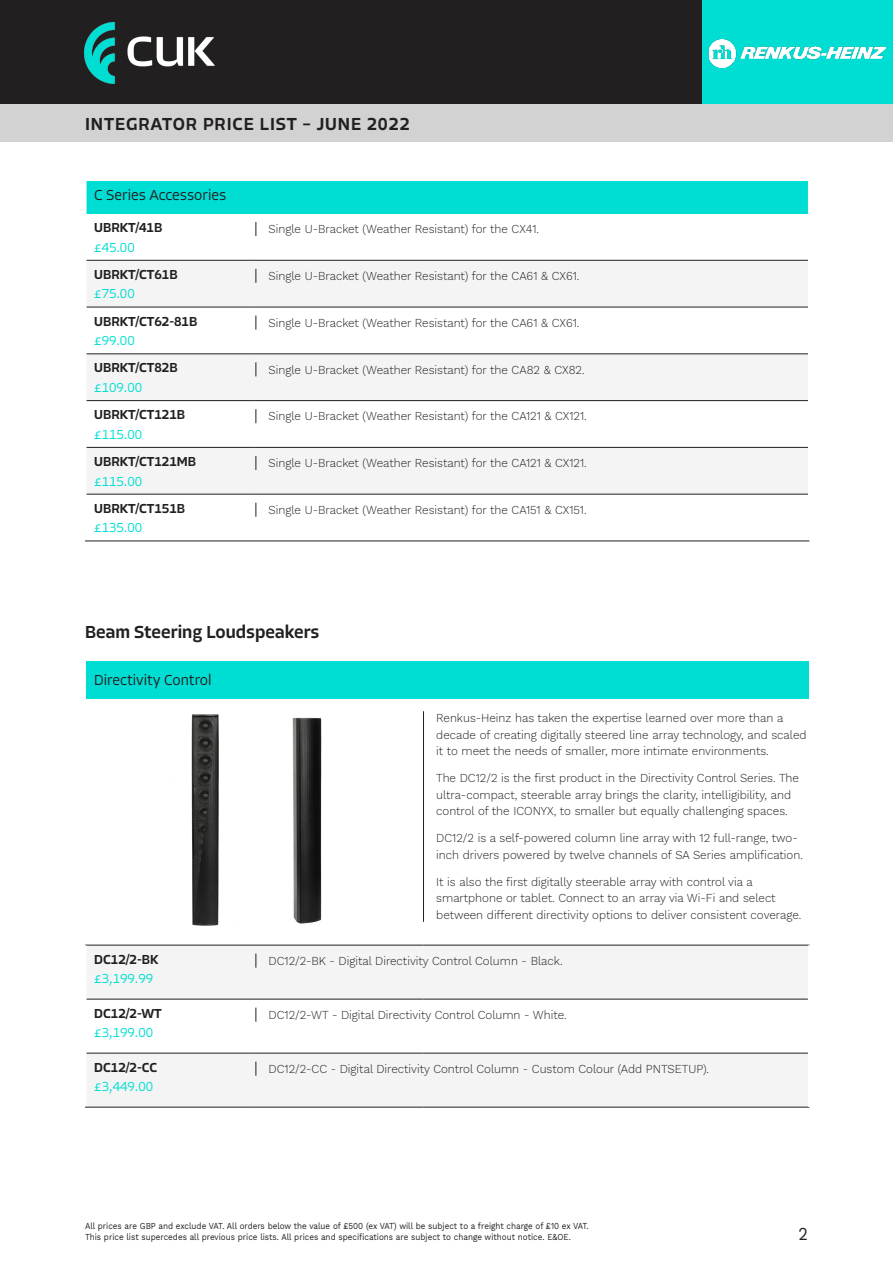
<style>
.page{position:relative;width:893px;height:1263px;background:#fff}
.page>*{position:absolute;margin:0;border:0;box-sizing:border-box;transform-origin:0 0}
.t1{font:500 18px "Allotrope";letter-spacing:.05em;color:#221f20}
.t2{font:500 18px "Allotrope";color:#221f20}
.t3{font:18px "Work Sans";color:#221f20;scale:.9 1}
.t4{font:300 15px "Allotrope";color:#221f20}
.t5{font:500 13.5px/19.5px "Allotrope";color:#221f20}
.t6{font:300 13.5px "Allotrope";color:#00ded4}
.Description{font:300 12px/16.5px "Work Sans";color:#221f20}
.t7{font:9px/10.8px "Work Sans";color:#221f20;scale:.9 1}
.s1{font-weight:300;color:#00ded4}
</style>
<div class="page">
<div style="left:702px;top:0;width:191px;height:104px;background:#00ded4"></div>
<div style="left:0;top:0;width:702px;height:104px;background:#221f20"></div>
<div style="left:0;top:104px;width:893px;height:37px;background:#d3d2d2"></div>
<img style="left:84px;top:23px;width:131px;height:61px">
<img style="left:709px;top:39px;width:176px;height:28px">
<div style="left:86px;top:181px;width:723px;height:32px;background:#00ded4"></div>
<svg style="left:87px;top:261px;width:721px;height:233px;fill:#f4f4f4"></svg>
<hr style="left:85px;top:181px;width:2px;height:32px;background:#fff">
<hr style="left:87px;top:260px;width:169px;height:1px;background:#221f20">
<hr style="left:87px;top:307px;width:169px;height:1px;background:#221f20">
<hr style="left:87px;top:354px;width:169px;height:1px;background:#221f20">
<hr style="left:87px;top:400px;width:169px;height:1px;background:#221f20">
<hr style="left:87px;top:447px;width:169px;height:1px;background:#221f20">
<hr style="left:87px;top:494px;width:169px;height:1px;background:#221f20">
<hr style="left:85px;top:541px;width:171px;height:1px;background:#221f20">
<hr style="left:808px;top:181px;width:1px;height:32px;background:#fff">
<hr style="left:256px;top:260px;width:552px;height:1px;background:#221f20">
<hr style="left:256px;top:307px;width:552px;height:1px;background:#221f20">
<hr style="left:256px;top:354px;width:552px;height:1px;background:#221f20">
<hr style="left:256px;top:400px;width:552px;height:1px;background:#221f20">
<hr style="left:256px;top:447px;width:552px;height:1px;background:#221f20">
<hr style="left:256px;top:494px;width:552px;height:1px;background:#221f20">
<hr style="left:256px;top:541px;width:553px;height:1px;background:#221f20">
<svg style="left:256px;top:222px;width:1px;height:14px"></svg>
<svg style="left:256px;top:269px;width:1px;height:14px"></svg>
<svg style="left:256px;top:316px;width:1px;height:14px"></svg>
<svg style="left:256px;top:362px;width:1px;height:14px"></svg>
<svg style="left:256px;top:409px;width:1px;height:14px"></svg>
<svg style="left:256px;top:456px;width:1px;height:14px"></svg>
<svg style="left:256px;top:503px;width:1px;height:14px"></svg>
<div style="left:86px;top:661px;width:723px;height:37px;background:#00ded4"></div>
<svg style="left:87px;top:946px;width:721px;height:161px;fill:#f4f4f4"></svg>
<hr style="left:85px;top:945px;width:171px;height:1px;background:#221f20">
<hr style="left:256px;top:945px;width:167px;height:1px;background:#221f20">
<hr style="left:423px;top:945px;width:386px;height:1px;background:#221f20">
<hr style="left:85px;top:945px;width:2px;height:54px;background:#fff">
<hr style="left:87px;top:999px;width:169px;height:1px;background:#221f20">
<hr style="left:256px;top:999px;width:167px;height:1px;background:#221f20">
<hr style="left:423px;top:999px;width:385px;height:1px;background:#221f20">
<hr style="left:87px;top:1053px;width:169px;height:1px;background:#221f20">
<hr style="left:256px;top:1053px;width:167px;height:1px;background:#221f20">
<hr style="left:423px;top:1053px;width:385px;height:1px;background:#221f20">
<hr style="left:85px;top:1107px;width:171px;height:1px;background:#221f20">
<hr style="left:256px;top:1107px;width:167px;height:1px;background:#221f20">
<hr style="left:423px;top:1107px;width:386px;height:1px;background:#221f20">
<hr style="left:808px;top:945px;width:1px;height:54px;background:#fff">
<hr style="left:423px;top:711px;width:1px;height:211px;background:#221f20">
<svg style="left:256px;top:954px;width:1px;height:14px"></svg>
<svg style="left:256px;top:1008px;width:1px;height:14px"></svg>
<svg style="left:256px;top:1062px;width:1px;height:14px"></svg>
<img style="left:191px;top:714px;width:28px;height:212px">
<img style="left:292px;top:717px;width:30px;height:207px">
<h1 class="t1" style="left:85px;top:111px;width:326px">INTEGRATOR PRICE LIST – JUNE 2022</h1>
<p class="t4" style="left:94px;top:186px;width:134px">C Series Accessories</p>
<p class="t5" style="left:94px;top:218px;width:70px">UBRKT/41B</p>
<p class="t6" style="left:94px;top:238px;width:42px">£45.00</p>
<p class="Description" style="left:269px;top:220px;width:272px">Single U-Bracket (Weather Resistant) for the CX41.</p>
<p class="t5" style="left:94px;top:265px;width:85px">UBRKT/CT61B <span class="s1">£75.00</span></p>
<p class="Description" style="left:269px;top:267px;width:312px">Single U-Bracket (Weather Resistant) for the CA61 &amp; CX61.</p>
<p class="t5" style="left:94px;top:312px;width:105px">UBRKT/CT62-81B</p>
<p class="t6" style="left:94px;top:332px;width:42px">£99.00</p>
<p class="Description" style="left:269px;top:314px;width:312px">Single U-Bracket (Weather Resistant) for the CA61 &amp; CX61.</p>
<p class="t5" style="left:94px;top:358px;width:85px">UBRKT/CT82B</p>
<p class="t6" style="left:94px;top:378px;width:49px">£109.00</p>
<p class="t5" style="left:94px;top:405px;width:92px">UBRKT/CT121B</p>
<p class="t6" style="left:94px;top:425px;width:49px">£115.00</p>
<p class="Description" style="left:269px;top:361px;width:317px">Single U-Bracket (Weather Resistant) for the CA82 &amp; CX82.</p>
<p class="Description" style="left:269px;top:407px;width:320px">Single U-Bracket (Weather Resistant) for the CA121 &amp; CX121.</p>
<p class="t5" style="left:94px;top:452px;width:103px">UBRKT/CT121MB <span class="s1">£115.00</span></p>
<p class="Description" style="left:269px;top:454px;width:320px">Single U-Bracket (Weather Resistant) for the CA121 &amp; CX121.</p>
<p class="t5" style="left:94px;top:499px;width:92px">UBRKT/CT151B <span class="s1">£135.00</span></p>
<p class="Description" style="left:269px;top:501px;width:319px">Single U-Bracket (Weather Resistant) for the CA151 &amp; CX151.</p>
<p class="t2" style="left:85px;top:620px;width:236px">Beam Steering Loudspeakers</p>
<p class="t4" style="left:94px;top:670px;width:119px">Directivity Control</p>
<p class="Description" style="left:436px;top:709px;width:372px">Renkus-Heinz has taken the expertise learned over more than a decade of creating digitally steered line array technology, and scaled it to meet the needs of smaller, more intimate environments.</p>
<p class="Description" style="left:436px;top:769px;width:364px">The DC12/2 is the first product in the Directivity Control Series. The ultra-compact, steerable array brings the clarity, intelligibility, and control of the ICONYX, to smaller but equally challenging spaces.</p>
<p class="Description" style="left:436px;top:829px;width:368px">DC12/2 is a self-powered column line array with 12 full-range, two&shy;inch drivers powered by twelve channels of SA Series amplification.</p>
<p class="Description" style="left:436px;top:873px;width:367px">It is also the first digitally steerable array with control via a smartphone or tablet. Connect to an array via Wi-Fi and select between different directivity options to deliver consistent coverage.</p>
<p class="t5" style="left:94px;top:950px;width:66px">DC12/2-BK</p>
<p class="t6" style="left:94px;top:970px;width:60px">£3,199.99</p>
<p class="Description" style="left:269px;top:952px;width:295px">DC12/2-BK - Digital Directivity Control Column - Black.</p>
<p class="t5" style="left:94px;top:1004px;width:69px">DC12/2-WT <span class="s1">£3,199.00</span></p>
<p class="Description" style="left:269px;top:1006px;width:300px">DC12/2-WT - Digital Directivity Control Column - White.</p>
<p class="t5" style="left:94px;top:1058px;width:64px">DC12/2-CC</p>
<p class="t6" style="left:94px;top:1078px;width:60px">£3,449.00</p>
<p class="Description" style="left:269px;top:1060px;width:442px">DC12/2-CC - Digital Directivity Control Column - Custom Colour (Add PNTSETUP).</p>
<p class="t7" style="left:85px;top:1220px;width:561px">All prices are GBP and exclude VAT. All orders below the value of £500 (ex VAT) will be subject to a freight charge of £10 ex VAT.<br>This price list supercedes all previous price lists. All prices and specifications are subject to change without notice. E&amp;OE.</p>
<h1 class="t3" style="left:798px;top:1220px;width:12px">2</h1>
</div>
